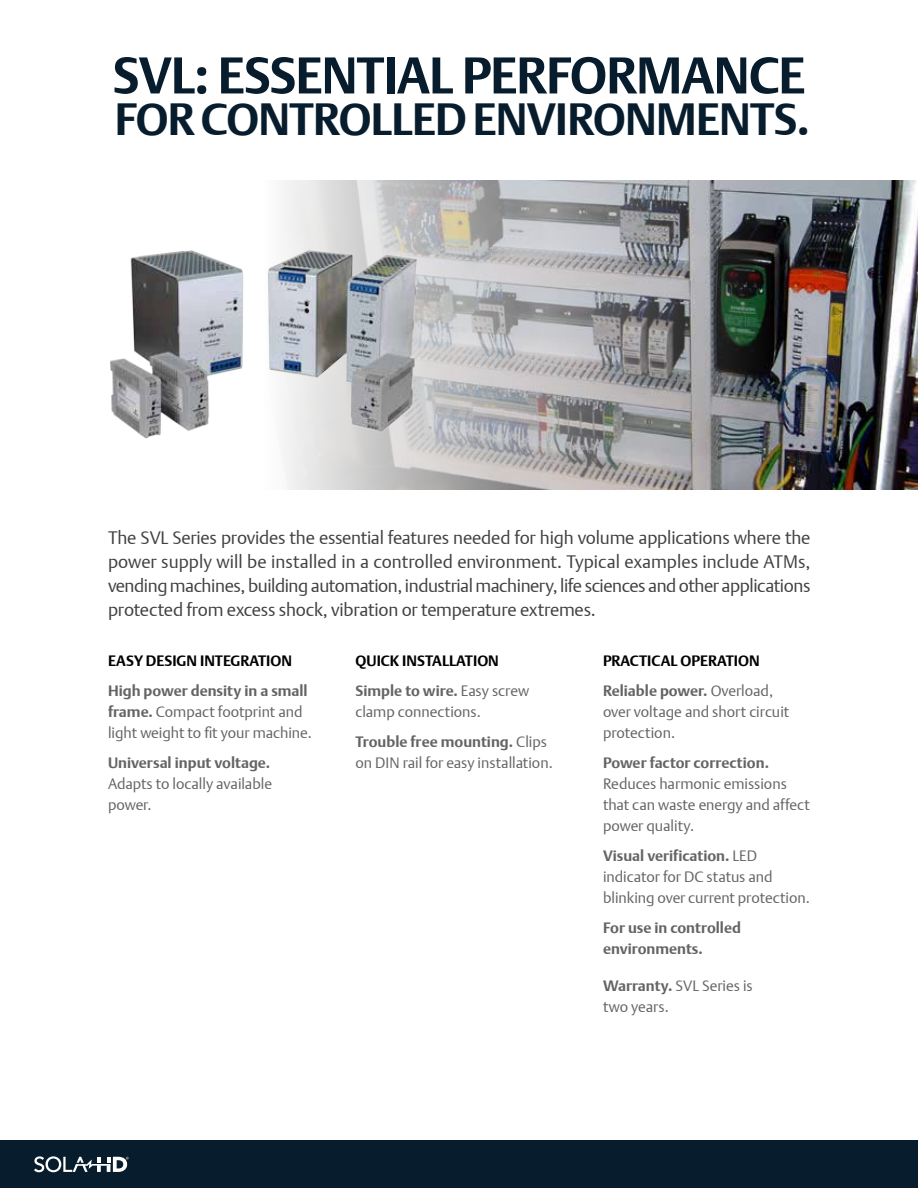
<style>
.page{position:relative;width:918px;height:1188px;background:#fff}
.page>*{position:absolute;margin:0;border:0;box-sizing:border-box;transform-origin:0 0}
.t1{font:700 51px "DTL Argo T";letter-spacing:-.015em;color:#071c2c}
.t2{font:700 45px "DTL Argo T";letter-spacing:-.015em;color:#071c2c}
.t3{font:18px/24px "DTL Argo T Light";letter-spacing:-.01em;color:#414042;text-align:justify}
.t4{font:15px/21px "DTL Argo T Light";color:#636466}
.t5{font:700 15px/21px "DTL Argo T";color:#636466}
.t6{font:700 15px/29.8px "DTL Argo T";color:#000}
.s1{font-family:"DTL Argo T";font-weight:700}
.s2{color:#636466}
.s3{font-family:"DTL Argo T Light";font-weight:400;color:#636466}
.s4{font-family:"DTL Argo T Light";font-weight:400}
</style>
<div class="page">
<img style="left:864px;top:181px;width:54px;height:308px">
<img style="left:284px;top:180px;width:580px;height:310px">
<div style="left:0;top:1141px;width:918px;height:47px;background:#071c2c"></div>
<svg style="left:34px;top:1156px;width:95px;height:16px"></svg>
<img style="left:110px;top:213px;width:334px;height:246px">
<h1 class="t1" style="left:113px;top:45px;width:132px">Svl: esse</h1>
<h1 class="t1" style="left:322px;top:45px;width:456px">ntial Performance</h1>
<h2 class="t2" style="left:115px;top:93px;width:697px">for controlled environments.</h2>
<p class="t3" style="left:108px;top:525px;width:704px">The SVL Series provides the essential features needed for high volume applications where the power supply will be installed in a controlled environment. Typical examples include ATMs, vending machines, building automation, industrial machinery, life sciences and other applications protected from excess shock, vibration or temperature extremes.</p>
<p class="t6" style="left:108px;top:646px;width:73px">EASY DESIGN</p>
<p class="t6" style="left:200px;top:646px;width:41px">INTEGRATION</p>
<p class="t5" style="left:108px;top:680px;width:201px">High power density in a small</p>
<p class="t4" style="left:108px;top:701px;width:205px"><span class="s1">frame.</span> Compact footprint and light weight to fit your machine.</p>
<p class="t5" style="left:108px;top:752px;width:164px">Universal input voltage.</p>
<p class="t4" style="left:108px;top:773px;width:166px">Adapts to locally available power.</p>
<p class="t6" style="left:356px;top:646px;width:175px">QUICK INSTALLATION<br><span class="s2">Simple to wire.</span> <span class="s3">Easy screw</span></p>
<p class="t4" style="left:356px;top:701px;width:127px">clamp connections.</p>
<p class="t5" style="left:356px;top:731px;width:193px">Trouble free mounting. <span class="s4">Clips</span></p>
<p class="t4" style="left:356px;top:752px;width:199px">on DIN rail for easy installation.</p>
<p class="t6" style="left:603px;top:646px;width:172px">PRACTICAL OPERATION<br><span class="s2">Reliable power.</span> <span class="s3">Overload,</span></p>
<p class="t4" style="left:603px;top:701px;width:188px">over voltage and short circuit protection.</p>
<p class="t5" style="left:603px;top:752px;width:168px">Power factor correction.</p>
<p class="t4" style="left:603px;top:773px;width:209px">Reduces harmonic emissions that can waste energy and affect power quality.</p>
<p class="t5" style="left:603px;top:845px;width:156px">Visual verification. <span class="s4">LED</span></p>
<p class="t4" style="left:603px;top:866px;width:208px">indicator for DC status and blinking over current protection.</p>
<p class="t5" style="left:603px;top:917px;width:140px">For use in controlled environments.</p>
<p class="t4" style="left:603px;top:975px;width:151px"><span class="s1">Warranty.</span> SVL Series is two years.</p>
</div>
